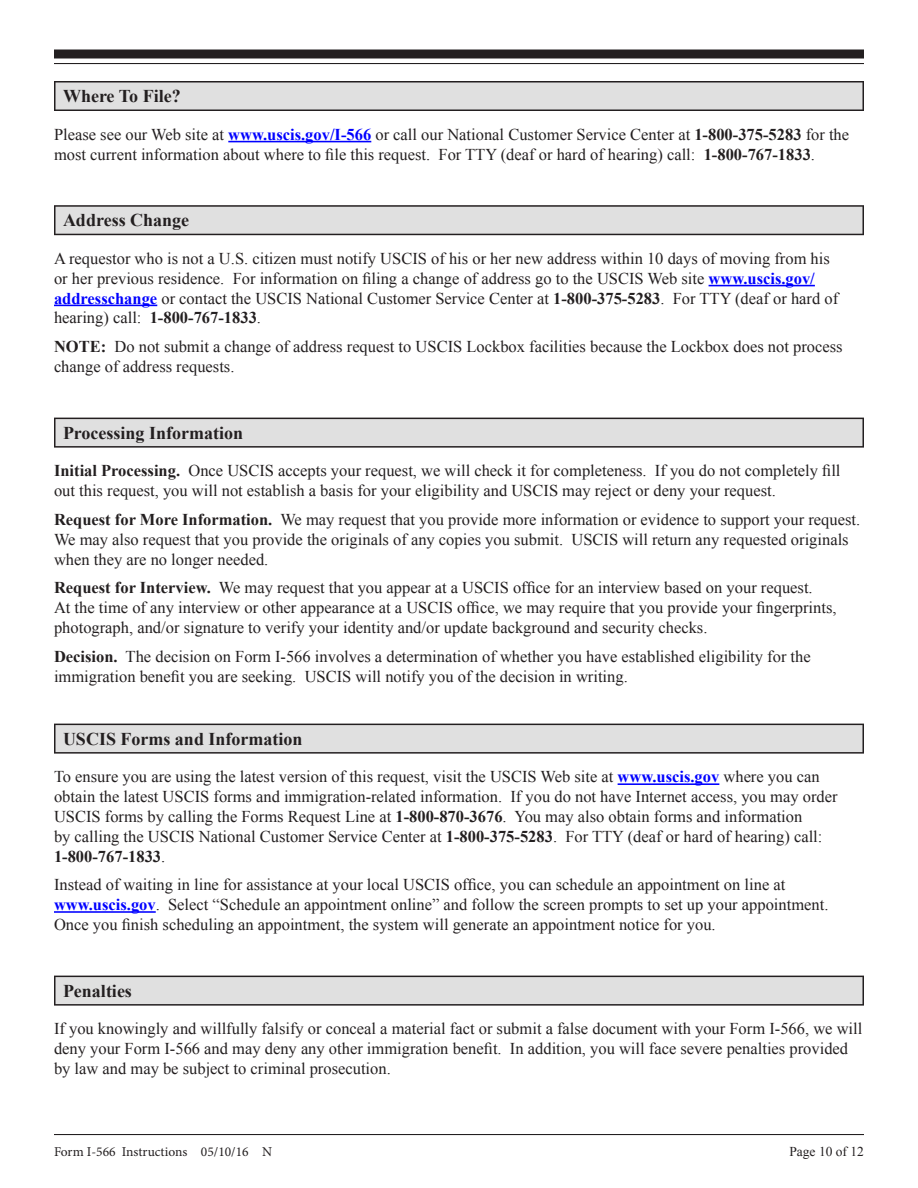
<style>
.page{position:relative;width:918px;height:1188px;background:#fff}
.page>*{position:absolute;margin:0;border:0;box-sizing:border-box;transform-origin:0 0}
.Section_Header_1__T{font:700 18px "Times New Roman";color:#231f20}
.Body_1__T{font:16.5px/19.8px "Times New Roman";color:#231f20}
.Body_Lead-in__T{font:16.5px/19.8px "Times New Roman";color:#231f20}
.t1{font:13.5px "Minion Pro";color:#231f20}
.t2{font:13.5px "Times New Roman";color:#231f20}
.s1{font-weight:700;color:#00f}
.s2{font-weight:700}
</style>
<div class="page">
<hr style="left:54px;top:1134px;width:810px;height:1px;background:#231f20">
<div style="left:54px;top:50px;width:810px;height:8px;background:#231f20"></div>
<hr style="left:54px;top:63px;width:810px;height:1px;background:#231f20">
<div style="left:54px;top:81px;width:810px;height:30px;background:#231f20"></div>
<div style="left:56px;top:82px;width:806px;height:28px;background:#e0e0e0"></div>
<hr style="left:228px;top:141px;width:143px;height:1px;background:#00f">
<svg style="left:54px;top:205px;width:810px;height:30px;background:#444141"></svg>
<div style="left:56px;top:207px;width:806px;height:27px;background:#e0e0e0"></div>
<hr style="left:709px;top:285px;width:106px;height:1px;background:#00f">
<hr style="left:54px;top:305px;width:103px;height:1px;background:#00f">
<svg style="left:54px;top:418px;width:810px;height:30px;background:#464344"></svg>
<div style="left:56px;top:419px;width:806px;height:27px;background:#e0e0e0"></div>
<svg style="left:54px;top:724px;width:810px;height:30px;background:#464344"></svg>
<div style="left:56px;top:725px;width:806px;height:27px;background:#e0e0e0"></div>
<hr style="left:618px;top:783px;width:101px;height:2px;background:#00f">
<hr style="left:54px;top:911px;width:102px;height:2px;background:#00f">
<svg style="left:54px;top:976px;width:810px;height:30px;background:#464344"></svg>
<div style="left:56px;top:977px;width:806px;height:27px;background:#e0e0e0"></div>
<p class="Section_Header_1__T" style="left:63px;top:84px;width:119px">Where To File?</p>
<p class="Body_1__T" style="left:54px;top:124px;width:797px">Please see our Web site at <span class="s1">www.uscis.gov/I-566</span> or call our National Customer Service Center at <span class="s2">1-800-375-5283</span> for the most current information about where to file this request. For TTY (deaf or hard of hearing) call: <span class="s2">1-800-767-1833</span>.</p>
<p class="Section_Header_1__T" style="left:63px;top:208px;width:128px">Address Change</p>
<p class="Body_1__T" style="left:54px;top:248px;width:786px">A requestor who is not a U.S. citizen must notify USCIS of his or her new address within 10 days of moving from his or her previous residence. For information on filing a change of address go to the USCIS Web site <span class="s1">www.uscis.gov/ addresschange</span> or contact the USCIS National Customer Service Center at <span class="s2">1-800-375-5283</span>. For TTY (deaf or hard of hearing) call: <span class="s2">1-800-767-1833</span>.</p>
<p class="Body_1__T" style="left:54px;top:337px;width:790px"><span class="s2">NOTE:</span> Do not submit a change of address request to USCIS Lockbox facilities because the Lockbox does not process change of address requests.</p>
<p class="Section_Header_1__T" style="left:63px;top:420px;width:182px">Processing Information</p>
<p class="Body_Lead-in__T" style="left:54px;top:461px;width:788px"><span class="s2">Initial Processing.</span> Once USCIS accepts your request, we will check it for completeness. If you do not completely fill out this request, you will not establish a basis for your eligibility and USCIS may reject or deny your request.</p>
<p class="Body_Lead-in__T" style="left:54px;top:509px;width:808px"><span class="s2">Request for More Information.</span> We may request that you provide more information or evidence to support your request.<br>We may also request that you provide the originals of any copies you submit. USCIS will return any requested originals when they are no longer needed.</p>
<p class="Body_Lead-in__T" style="left:54px;top:578px;width:784px"><span class="s2">Request for Interview.</span> We may request that you appear at a USCIS office for an interview based on your request.<br>At the time of any interview or other appearance at a USCIS office, we may require that you provide your fingerprints, photograph, and/or signature to verify your identity and/or update background and security checks.</p>
<p class="Body_Lead-in__T" style="left:54px;top:646px;width:758px"><span class="s2">Decision.</span> The decision on Form I-566 involves a determination of whether you have established eligibility for the immigration benefit you are seeking. USCIS will notify you of the decision in writing.</p>
<p class="Section_Header_1__T" style="left:63px;top:726px;width:241px">USCIS Forms and Information</p>
<p class="Body_1__T" style="left:54px;top:767px;width:785px">To ensure you are using the latest version of this request, visit the USCIS Web site at <span class="s1">www.uscis.gov</span> where you can obtain the latest USCIS forms and immigration-related information. If you do not have Internet access, you may order USCIS forms by calling the Forms Request Line at <span class="s2">1-800-870-3676</span>. You may also obtain forms and information<br>by calling the USCIS National Customer Service Center at <span class="s2">1-800-375-5283</span>. For TTY (deaf or hard of hearing) call:<br><span class="s2">1-800-767-1833</span>.</p>
<p class="Body_1__T" style="left:54px;top:875px;width:776px">Instead of waiting in line for assistance at your local USCIS office, you can schedule an appointment on line at <span class="s1">www.uscis.gov</span>. Select “Schedule an appointment online” and follow the screen prompts to set up your appointment.<br>Once you finish scheduling an appointment, the system will generate an appointment notice for you.</p>
<p class="Section_Header_1__T" style="left:63px;top:978px;width:70px">Penalties</p>
<p class="Body_1__T" style="left:54px;top:1019px;width:810px">If you knowingly and willfully falsify or conceal a material fact or submit a false document with your Form I-566, we will deny your Form I-566 and may deny any other immigration benefit. In addition, you will face severe penalties provided by law and may be subject to criminal prosecution.</p>
<p class="t1" style="left:54px;top:1142px;width:220px">Form I-566 Instructions 05/10/16 N</p>
<p class="t2" style="left:789px;top:1142px;width:76px">Page 10 of 12</p>
</div>
